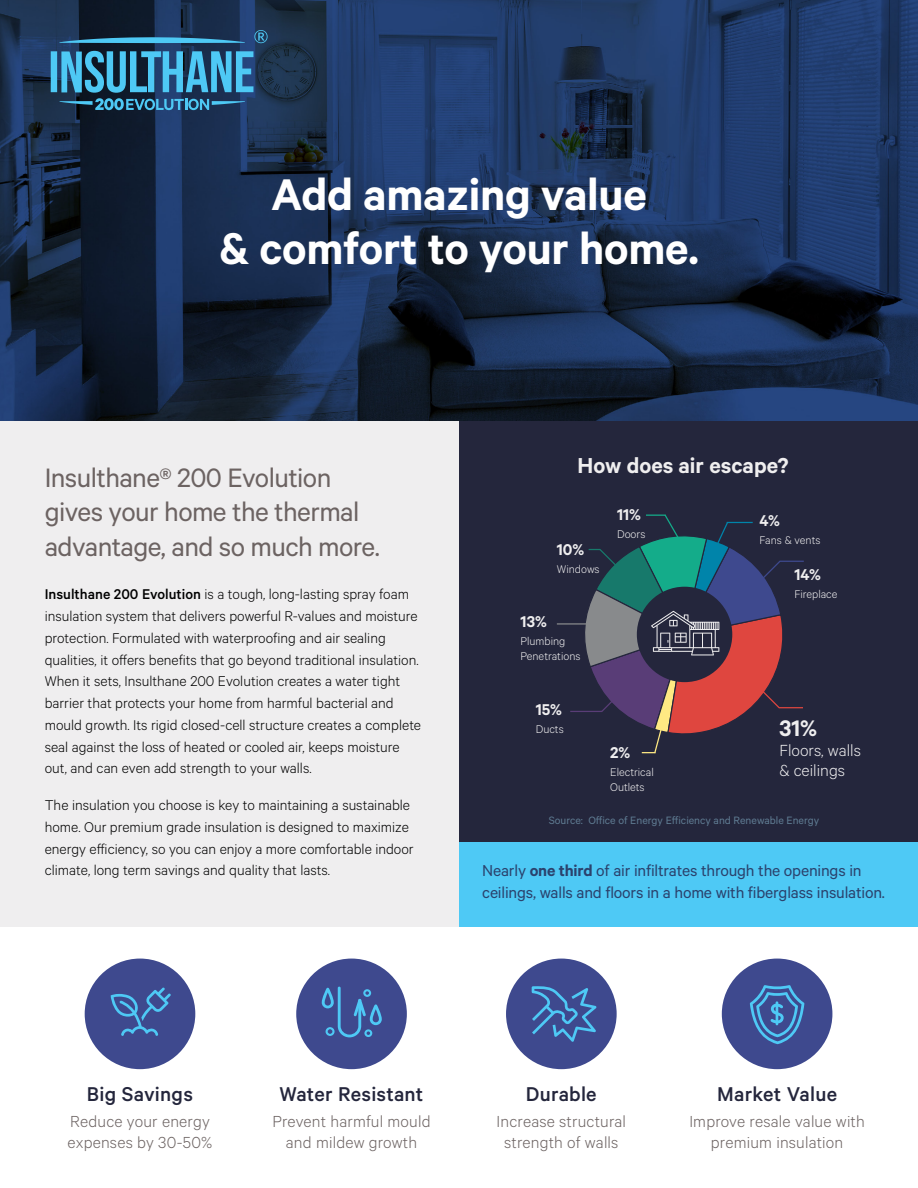
<style>
.page{position:relative;width:918px;height:1188px;background:#fff}
.page>*{position:absolute;margin:0;border:0;box-sizing:border-box;transform-origin:0 0}
.t1{font:600 49.95px/53.2px "Calibre";letter-spacing:-.005em;color:#fff;text-align:center}
.t2{font:30px/34.8px "Calibre";letter-spacing:-.02em;color:#6c6362}
.t3{font:600 25.35px "Calibre";color:#efeeef}
.t4{font:600 24.3px "Calibre";color:#efeeef}
.t5{font:500 22.5px "Calibre";letter-spacing:.01em;color:#24263c}
.t6{font:300 18.15px/20px "Calibre";color:#efeeef}
.t7{font:300 18px/21px "Calibre";letter-spacing:.01em;color:#6c6362;text-align:center}
.t8{font:17.85px/22.2px "Calibre";letter-spacing:-.01em;color:#2b426d}
.t9{font:600 17.55px "Calibre";color:#efeeef}
.t10{font:300 15.9px/21.8px "Calibre";color:#000}
.t11{font:300 12.6px/15px "Calibre";color:#efeeef}
.t12{font:12px "Calibre";color:#5f7b92}
.s1{font-weight:500}
.s2{font-weight:600}
</style>
<div class="page">
<div style="left:459px;top:403px;width:459px;height:487px;background:#24263c"></div>
<div style="left:0;top:410px;width:459px;height:517px;background:#efeeef"></div>
<img style="left:0;top:0;width:918px;height:421px">
<div style="left:85px;top:959px;width:110px;height:110px;background:#3e498e;border-radius:50%"></div>
<svg style="left:111px;top:987px;width:60px;height:49px"></svg>
<div style="left:506px;top:959px;width:111px;height:110px;background:#3e498e;border-radius:50%"></div>
<svg style="left:532px;top:986px;width:64px;height:56px"></svg>
<div style="left:722px;top:959px;width:110px;height:110px;background:#3e498e;border-radius:50%"></div>
<svg style="left:750px;top:985px;width:54px;height:59px"></svg>
<div style="left:459px;top:842px;width:459px;height:85px;background:#4ec9f5"></div>
<div style="left:296px;top:959px;width:111px;height:110px;background:#3e498e;border-radius:50%"></div>
<svg style="left:322px;top:987px;width:60px;height:50px"></svg>
<svg style="left:59px;top:37px;width:186px;height:6px"></svg>
<svg style="left:254px;top:30px;width:14px;height:13px"></svg>
<svg style="left:51px;top:51px;width:202px;height:59px;background:#307397"></svg>
<hr style="left:557px;top:623px;width:29px;height:2px;background:#888a8c">
<hr style="left:570px;top:711px;width:32px;height:1px;background:#593d77">
<svg style="left:581px;top:514px;width:223px;height:240px"></svg>
<h1 class="t1" style="left:219px;top:167px;width:481px">Add amazing value<br>&amp; comfort to your home.</h1>
<h2 class="t2" style="left:45px;top:459px;width:337px">Insulthane® 200 Evolution gives your home the thermal advantage, and so much more.</h2>
<p class="t10" style="left:45px;top:583px;width:378px"><span class="s1">Insulthane 200 Evolution</span> is a tough, long-lasting spray foam insulation system that delivers powerful R-values and moisture protection. Formulated with waterproofing and air sealing qualities, it offers benefits that go beyond traditional insulation.<br>When it sets, Insulthane 200 Evolution creates a water tight barrier that protects your home from harmful bacterial and mould growth. Its rigid closed-cell structure creates a complete seal against the loss of heated or cooled air, keeps moisture out, and can even add strength to your walls.</p>
<p class="t10" style="left:45px;top:794px;width:371px">The insulation you choose is key to maintaining a sustainable home. Our premium grade insulation is designed to maximize energy efficiency, so you can enjoy a more comfortable indoor climate, long term savings and quality that lasts.</p>
<h3 class="t4" style="left:578px;top:451px;width:213px">How does air escape?</h3>
<p class="t9" style="left:557px;top:539px;width:29px">10%</p>
<p class="t11" style="left:557px;top:561px;width:44px">Windows</p>
<p class="t9" style="left:521px;top:611px;width:28px">13%</p>
<p class="t11" style="left:521px;top:633px;width:61px">Plumbing<br>Penetrations</p>
<p class="t9" style="left:617px;top:504px;width:25px">11%</p>
<p class="t11" style="left:617px;top:526px;width:30px">Doors</p>
<p class="t9" style="left:759px;top:510px;width:22px">4%</p>
<p class="t11" style="left:759px;top:532px;width:62px">Fans &amp; vents</p>
<p class="t9" style="left:794px;top:564px;width:28px">14%</p>
<p class="t11" style="left:794px;top:586px;width:45px">Fireplace</p>
<p class="t9" style="left:536px;top:699px;width:28px">15%</p>
<p class="t11" style="left:536px;top:721px;width:29px">Ducts</p>
<h3 class="t3" style="left:780px;top:713px;width:39px">31%</h3>
<p class="t6" style="left:780px;top:739px;width:83px">Floors, walls &amp; ceilings</p>
<p class="t12" style="left:549px;top:813px;width:272px">Source: Office of Energy Efficiency and Renewable Energy</p>
<p class="t9" style="left:610px;top:742px;width:22px">2%</p>
<p class="t11" style="left:610px;top:764px;width:45px">Electrical<br>Outlets</p>
<p class="t8" style="left:482px;top:859px;width:404px">Nearly <span class="s2">one third</span> of air infiltrates through the openings in ceilings, walls and floors in a home with fiberglass insulation.</p>
<h3 class="t5" style="left:87px;top:1081px;width:108px">Big Savings</h3>
<p class="t7" style="left:68px;top:1110px;width:146px;text-align:left">Reduce your energy expenses by 30-50%</p>
<h3 class="t5" style="left:280px;top:1081px;width:145px">Water Resistant</h3>
<p class="t7" style="left:273px;top:1110px;width:159px">Prevent harmful mould and mildew growth</p>
<h3 class="t5" style="left:526px;top:1081px;width:72px">Durable</h3>
<p class="t7" style="left:497px;top:1110px;width:131px">Increase structural strength of walls</p>
<h3 class="t5" style="left:717px;top:1081px;width:121px">Market Value</h3>
<p class="t7" style="left:689px;top:1110px;width:177px">Improve resale value with premium insulation</p>
</div>
